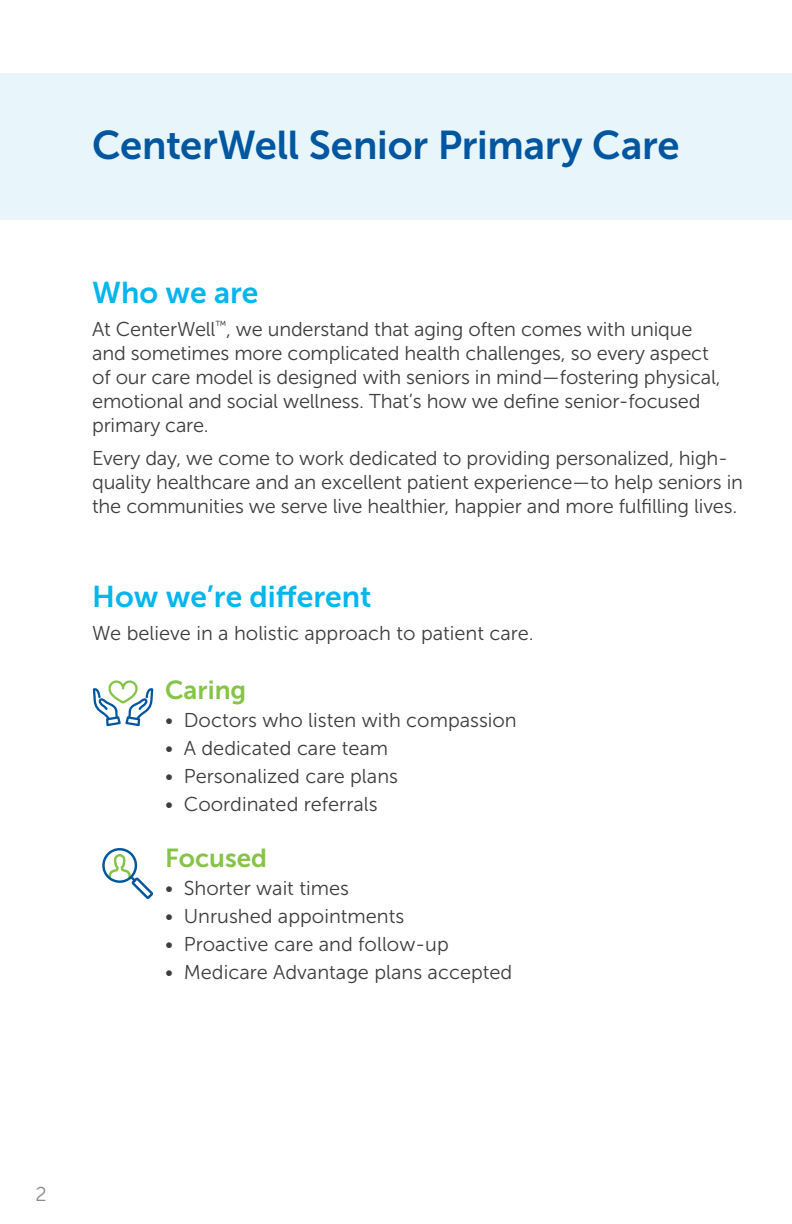
<style>
.page{position:relative;width:792px;height:1224px;background:#fff}
.page>*{position:absolute;margin:0;border:0;box-sizing:border-box;transform-origin:0 0}
.t1{font:40px "Museo Sans 700";letter-spacing:-.005em;color:#01579f}
.t2{font:30px "Museo Sans 700";color:#00b6ed}
.t3{font:26px "Museo Sans 700";color:#85c447}
.t4{font:20px/24px "Museo Sans 300";letter-spacing:-.01em;color:#3e3e3f}
.t5{font:20px "Museo Sans 300";color:#8b8d90}
</style>
<div class="page">
<div style="left:0;top:73px;width:792px;height:147px;background:#e8f6fc"></div>
<svg style="left:93px;top:680px;width:60px;height:46px"></svg>
<svg style="left:102px;top:848px;width:51px;height:51px"></svg>
<p class="t1" style="left:92px;top:123px;width:589px">CenterWell Senior Primary Care</p>
<p class="t2" style="left:92px;top:276px;width:168px">Who we are</p>
<p class="t4" style="left:92px;top:317px;width:630px">At CenterWell<sup>™</sup>, we understand that aging often comes with unique and sometimes more complicated health challenges, so every aspect of our care model is designed with seniors in mind—fostering physical, emotional and social wellness. That’s how we define senior-focused primary care.</p>
<p class="t4" style="left:92px;top:446px;width:652px">Every day, we come to work dedicated to providing personalized, high&shy;quality healthcare and an excellent patient experience—to help seniors in the communities we serve live healthier, happier and more fulfilling lives.</p>
<p class="t2" style="left:92px;top:580px;width:281px">How we’re different</p>
<p class="t4" style="left:92px;top:622px;width:443px">We believe in a holistic approach to patient care.</p>
<p class="t3" style="left:165px;top:676px;width:83px">Caring</p>
<p class="t4" style="left:165px;top:708px;width:353px">• Doctors who listen with compassion</p>
<p class="t4" style="left:165px;top:736px;width:225px">• A dedicated care team</p>
<p class="t4" style="left:165px;top:764px;width:235px">• Personalized care plans</p>
<p class="t4" style="left:165px;top:792px;width:214px">• Coordinated referrals</p>
<p class="t3" style="left:165px;top:844px;width:104px">Focused</p>
<p class="t4" style="left:165px;top:876px;width:185px">• Shorter wait times</p>
<p class="t4" style="left:165px;top:904px;width:241px">• Unrushed appointments</p>
<p class="t4" style="left:165px;top:932px;width:285px">• Proactive care and follow-up</p>
<p class="t4" style="left:165px;top:960px;width:349px">• Medicare Advantage plans accepted</p>
<p class="t5" style="left:35px;top:1184px;width:13px">2</p>
</div>
